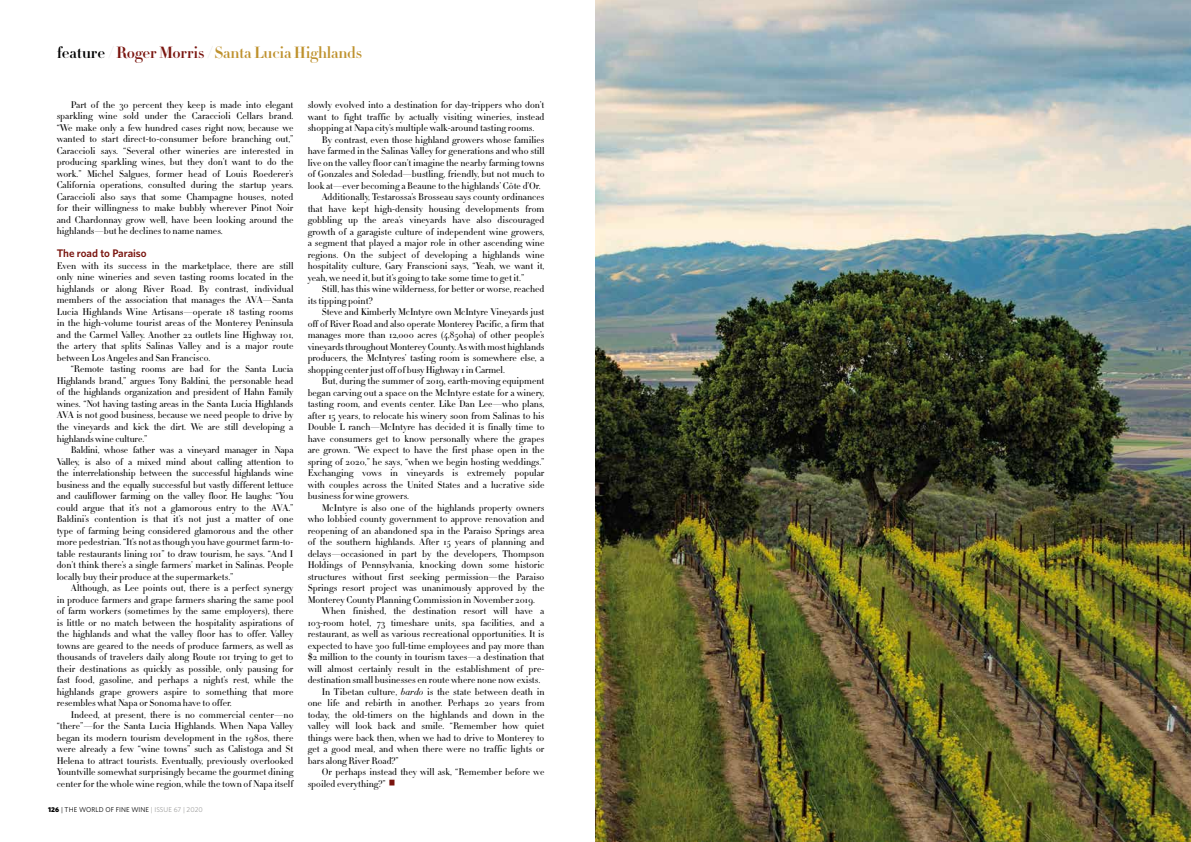
<style>
.page{position:relative;width:1191px;height:842px;background:#fff}
.page>*{position:absolute;margin:0;border:0;box-sizing:border-box;transform-origin:0 0}
.t1{font:700 16px "HTF Didot B16";letter-spacing:-.01em;color:#be912d}
.t2{font:600 11px "Whitney";color:#79140e}
.t3{font:300 9.5px/11.5px "HTF Didot L11";color:#000;text-align:justify}
.t4{font:7px "Whitney";letter-spacing:.01em;color:#000}
.s1{color:#000}
.s2{color:#d0d0d0}
.s3{color:#79140e}
.s4{font-style:italic}
.s5{font-weight:900}
.s6{color:#9d9d9c}
</style>
<div class="page">
<img style="left:595px;top:0;width:596px;height:842px">
<h1 class="t1" style="left:57px;top:41px;width:307px"><span class="s1">feature</span> <span class="s2">/</span> <span class="s3">Roger Morris</span> <span class="s2">/</span> Santa Lucia Highlands</h1>
<p class="t3" style="left:57px;top:99px;width:238px;text-indent:14px">Part of the 30 percent they keep is made into elegant sparkling wine sold under the Caraccioli Cellars brand. “We make only a few hundred cases right now, because we wanted to start direct-to-consumer before branching out,” Caraccioli says. “Several other wineries are interested in producing sparkling wines, but they don’t want to do the work.” Michel Salgues, former head of Louis Roederer’s California operations, consulted during the startup years.<br>Caraccioli also says that some Champagne houses, noted for their willingness to make bubbly wherever Pinot Noir and Chardonnay grow well, have been looking around the highlands—but he declines to name names.</p>
<p class="t2" style="left:57px;top:246px;width:92px">The road to Paraiso</p>
<p class="t3" style="left:57px;top:260px;width:238px">Even with its success in the marketplace, there are still only nine wineries and seven tasting rooms located in the highlands or along River Road. By contrast, individual members of the association that manages the AVA—Santa Lucia Highlands Wine Artisans—operate 18 tasting rooms in the high-volume tourist areas of the Monterey Peninsula and the Carmel Valley. Another 22 outlets line Highway 101, the artery that splits Salinas Valley and is a major route between Los Angeles and San Francisco.</p>
<p class="t3" style="left:57px;top:363px;width:238px;text-indent:14px">“Remote tasting rooms are bad for the Santa Lucia Highlands brand,” argues Tony Baldini, the personable head of the highlands organization and president of Hahn Family wines. “Not having tasting areas in the Santa Lucia Highlands AVA is not good business, because we need people to drive by the vineyards and kick the dirt. We are still developing a highlands wine culture.”</p>
<p class="t3" style="left:57px;top:444px;width:238px;text-indent:14px">Baldini, whose father was a vineyard manager in Napa Valley, is also of a mixed mind about calling attention to the interrelationship between the successful highlands wine business and the equally successful but vastly different lettuce and cauliflower farming on the valley floor. He laughs: “You could argue that it’s not a glamorous entry to the AVA.” Baldini’s contention is that it’s not just a matter of one type of farming being considered glamorous and the other more pedestrian. “It’s not as though you have gourmet farm-to&shy;table restaurants lining 101” to draw tourism, he says. “And I don’t think there’s a single farmers’ market in Salinas. People locally buy their produce at the supermarkets.”</p>
<p class="t3" style="left:57px;top:582px;width:238px;text-indent:14px">Although, as Lee points out, there is a perfect synergy in produce farmers and grape farmers sharing the same pool of farm workers (sometimes by the same employers), there is little or no match between the hospitality aspirations of the highlands and what the valley floor has to offer. Valley towns are geared to the needs of produce farmers, as well as thousands of travelers daily along Route 101 trying to get to their destinations as quickly as possible, only pausing for fast food, gasoline, and perhaps a night’s rest, while the highlands grape growers aspire to something that more resembles what Napa or Sonoma have to offer.</p>
<p class="t3" style="left:57px;top:708px;width:238px;text-indent:14px">Indeed, at present, there is no commercial center—no “there”—for the Santa Lucia Highlands. When Napa Valley began its modern tourism development in the 1980s, there were already a few “wine towns” such as Calistoga and St Helena to attract tourists. Eventually, previously overlooked Yountville somewhat surprisingly became the gourmet dining center for the whole wine region, while the town of Napa itself</p>
<p class="t3" style="left:308px;top:99px;width:238px">slowly evolved into a destination for day-trippers who don’t want to fight traffic by actually visiting wineries, instead shopping at Napa city’s multiple walk-around tasting rooms.</p>
<p class="t3" style="left:322px;top:133px;width:224px">By contrast, even those highland growers whose families</p>
<p class="t3" style="left:308px;top:145px;width:238px">have farmed in the Salinas Valley for generations and who still</p>
<p class="t3" style="left:308px;top:156px;width:238px">live on the valley floor can’t imagine the nearby farming towns</p>
<p class="t3" style="left:308px;top:168px;width:238px">of Gonzales and Soledad—bustling, friendly, but not much to</p>
<p class="t3" style="left:308px;top:179px;width:234px">look at—ever becoming a Beaune to the highlands’ Côte d’Or.</p>
<p class="t3" style="left:322px;top:191px;width:224px">Additionally, Testarossa’s Brosseau says county ordinances</p>
<p class="t3" style="left:308px;top:202px;width:238px">that have kept high-density housing developments from</p>
<p class="t3" style="left:308px;top:214px;width:238px">gobbling up the area’s vineyards have also discouraged</p>
<p class="t3" style="left:308px;top:225px;width:238px">growth of a garagiste culture of independent wine growers,</p>
<p class="t3" style="left:308px;top:237px;width:238px">a segment that played a major role in other ascending wine</p>
<p class="t3" style="left:308px;top:248px;width:238px">regions. On the subject of developing a highlands wine</p>
<p class="t3" style="left:308px;top:260px;width:238px">hospitality culture, Gary Franscioni says, “Yeah, we want it,</p>
<p class="t3" style="left:308px;top:271px;width:218px">yeah, we need it, but it’s going to take some time to get it.”</p>
<p class="t3" style="left:322px;top:283px;width:224px">Still, has this wine wilderness, for better or worse, reached</p>
<p class="t3" style="left:308px;top:294px;width:66px">its tipping point?</p>
<p class="t3" style="left:322px;top:306px;width:224px">Steve and Kimberly McIntyre own McIntyre Vineyards just</p>
<p class="t3" style="left:308px;top:317px;width:238px">off of River Road and also operate Monterey Pacific, a firm that</p>
<p class="t3" style="left:308px;top:329px;width:238px">manages more than 12,000 acres (4,850ha) of other people’s</p>
<p class="t3" style="left:308px;top:340px;width:238px">vineyards throughout Monterey County. As with most highlands</p>
<p class="t3" style="left:308px;top:352px;width:238px">producers, the McIntyres’ tasting room is somewhere else, a</p>
<p class="t3" style="left:308px;top:363px;width:199px">shopping center just off of busy Highway 1 in Carmel.</p>
<p class="t3" style="left:322px;top:375px;width:224px">But, during the summer of 2019, earth-moving equipment</p>
<p class="t3" style="left:308px;top:386px;width:238px">began carving out a space on the McIntyre estate for a winery,</p>
<p class="t3" style="left:308px;top:398px;width:238px">tasting room, and events center. Like Dan Lee—who plans,</p>
<p class="t3" style="left:308px;top:409px;width:238px">after 15 years, to relocate his winery soon from Salinas to his</p>
<p class="t3" style="left:308px;top:421px;width:238px">Double L ranch—McIntyre has decided it is finally time to</p>
<p class="t3" style="left:308px;top:432px;width:238px">have consumers get to know personally where the grapes</p>
<p class="t3" style="left:308px;top:444px;width:238px">are grown. “We expect to have the first phase open in the</p>
<p class="t3" style="left:308px;top:455px;width:238px">spring of 2020,” he says, “when we begin hosting weddings.”</p>
<p class="t3" style="left:308px;top:467px;width:238px">Exchanging vows in vineyards is extremely popular</p>
<p class="t3" style="left:308px;top:478px;width:238px">with couples across the United States and a lucrative side</p>
<p class="t3" style="left:308px;top:490px;width:103px">business for wine growers.</p>
<p class="t3" style="left:322px;top:501px;width:224px">McIntyre is also one of the highlands property owners</p>
<p class="t3" style="left:308px;top:513px;width:238px">who lobbied county government to approve renovation and</p>
<p class="t3" style="left:308px;top:524px;width:238px">reopening of an abandoned spa in the Paraiso Springs area</p>
<p class="t3" style="left:308px;top:536px;width:238px">of the southern highlands. After 15 years of planning and</p>
<p class="t3" style="left:308px;top:548px;width:238px">delays—occasioned in part by the developers, Thompson</p>
<p class="t3" style="left:308px;top:559px;width:238px">Holdings of Pennsylvania, knocking down some historic</p>
<p class="t3" style="left:308px;top:571px;width:238px">structures without first seeking permission—the Paraiso</p>
<p class="t3" style="left:308px;top:582px;width:238px">Springs resort project was unanimously approved by the</p>
<p class="t3" style="left:308px;top:594px;width:229px">Monterey County Planning Commission in November 2019.</p>
<p class="t3" style="left:322px;top:605px;width:224px">When finished, the destination resort will have a</p>
<p class="t3" style="left:308px;top:617px;width:238px">103-room hotel, 73 timeshare units, spa facilities, and a</p>
<p class="t3" style="left:308px;top:628px;width:238px">restaurant, as well as various recreational opportunities. It is</p>
<p class="t3" style="left:308px;top:640px;width:238px">expected to have 300 full-time employees and pay more than</p>
<p class="t3" style="left:308px;top:651px;width:238px">$2 million to the county in tourism taxes—a destination that</p>
<p class="t3" style="left:308px;top:663px;width:238px">will almost certainly result in the establishment of pre-</p>
<p class="t3" style="left:308px;top:674px;width:234px">destination small businesses en route where none now exists.</p>
<p class="t3" style="left:322px;top:686px;width:224px">In Tibetan culture, <span class="s4">bardo</span> is the state between death in</p>
<p class="t3" style="left:308px;top:697px;width:238px">one life and rebirth in another. Perhaps 20 years from</p>
<p class="t3" style="left:308px;top:709px;width:238px">today, the old-timers on the highlands and down in the</p>
<p class="t3" style="left:308px;top:720px;width:238px">valley will look back and smile. “Remember how quiet</p>
<p class="t3" style="left:308px;top:732px;width:238px">things were back then, when we had to drive to Monterey to</p>
<p class="t3" style="left:308px;top:743px;width:238px">get a good meal, and when there were no traffic lights or</p>
<p class="t3" style="left:308px;top:755px;width:93px">bars along River Road?”</p>
<p class="t3" style="left:322px;top:766px;width:224px">Or perhaps instead they will ask, “Remember before we</p>
<p class="t3" style="left:308px;top:778px;width:90px">spoiled everything?” <sup>▉</sup></p>
<p class="t4" style="left:48px;top:805px;width:156px"><span class="s5">126</span> | THE WORLD OF FINE WINE <span class="s6">| ISSUE 67 | 2020</span></p>
</div>
